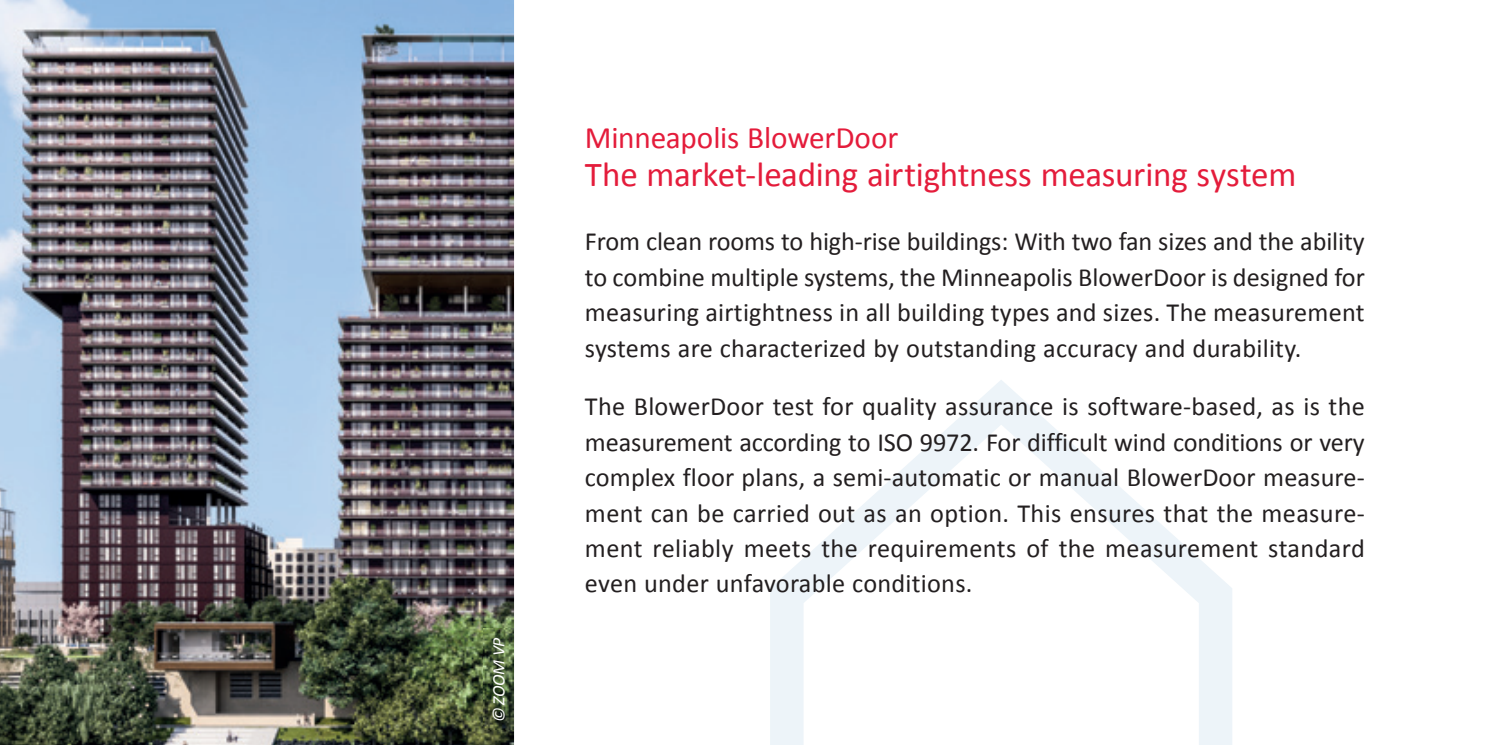
<style>
.page{position:relative;width:1489px;height:745px;background:#fff}
.page>*{position:absolute;margin:0;border:0;box-sizing:border-box;transform-origin:0 0}
.t1{font:35px "Calibri";letter-spacing:-.01em;color:#e41c3b}
.t2{font:31.25px "Calibri";letter-spacing:-.005em;color:#e41c3b}
.t3{font:26.25px/35.5px "Calibri";letter-spacing:.01em;color:#231f20;text-align:justify}
.t4{font:italic 17.5px "Calibri";color:#fff}
</style>
<div class="page">
<img style="left:0;top:0;width:514px;height:744px">
<img style="left:483px;top:628px;width:31px;height:101px">
<svg style="left:770px;top:380px;width:462px;height:364px"></svg>
<p class="t4" style="left:486px;top:721px;width:86px;rotate:-90deg">© ZOOM VP</p>
<p class="t2" style="left:585px;top:117px;width:315px">Minneapolis BlowerDoor</p>
<h1 class="t1" style="left:585px;top:152px;width:713px">The market-leading airtightness measuring system</h1>
<p class="t3" style="left:585px;top:224px;width:781px">From clean rooms to high-rise buildings: With two fan sizes and the ability to combine multiple systems, the Minneapolis BlowerDoor is designed for measuring airtightness in all building types and sizes. The measurement systems are characterized by outstanding accuracy and durability.</p>
<p class="t3" style="left:585px;top:388px;width:781px">The BlowerDoor test for quality assurance is software-based, as is the measurement according to ISO 9972. For difficult wind conditions or very complex floor plans, a semi-automatic or manual BlowerDoor measure&shy;ment can be carried out as an option. This ensures that the measure&shy;ment reliably meets the requirements of the measurement standard even under unfavorable conditions.</p>
</div>
